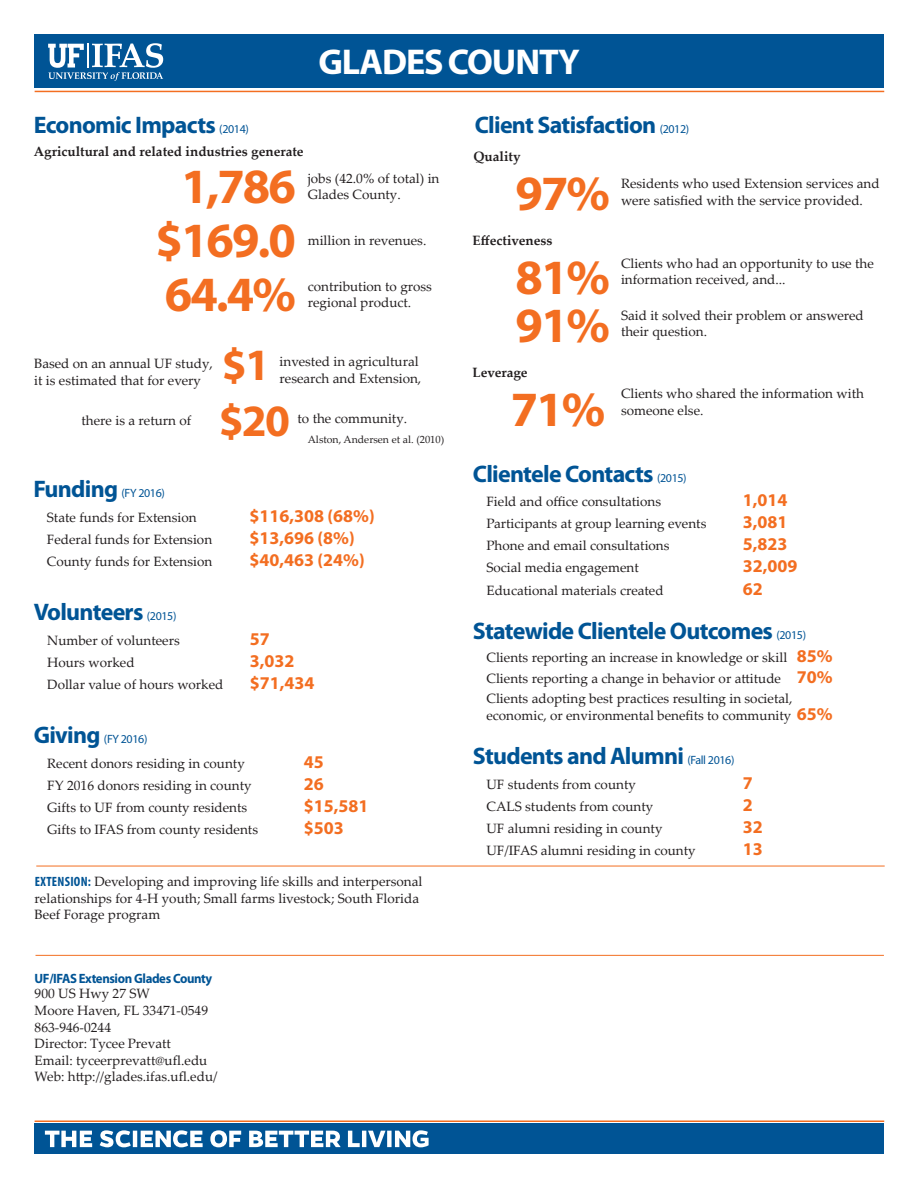
<style>
.page{position:relative;width:918px;height:1188px;background:#fff}
.page>*{position:absolute;margin:0;border:0;box-sizing:border-box;transform-origin:0 0}
.big_number{font:700 49.5px "Myriad Pro";letter-spacing:-.04em;color:#f36e21}
.big_number-2{font:700 45px "Myriad Pro";color:#f36e21}
.page_header{font:700 36px "Myriad Pro";letter-spacing:-.03em;color:#fff}
.text_head{font:700 24px "Myriad Pro";letter-spacing:-.03em;color:#005495}
.body{font:700 18px "Myriad Pro";color:#f36e21}
.body-2{font:13.5px/16.5px "Palatino Linotype";color:#231f20}
.body-3{font:700 13.5px "Palatino Linotype";color:#231f20}
.text_head-2{font:12px "Myriad Pro";letter-spacing:-.03em;color:#005495}
.footnote{font:10.5px "Palatino Linotype";color:#231f20}
.s1{font-weight:400;font-size:12px}
.s2{font-weight:700;font-size:24px}
.s3{font-family:"Myriad Pro";font-weight:700;font-stretch:condensed;color:#005495}
.s4{font-family:"Myriad Pro";font-weight:700;color:#005495}
.s5{font-family:"Myriad Pro";font-weight:700;font-size:18px;color:#f36e21}
</style>
<div class="page">
<div style="left:35px;top:34px;width:849px;height:54px;background:#005495"></div>
<svg style="left:48px;top:43px;width:115px;height:38px"></svg>
<hr style="left:35px;top:91px;width:849px;height:1px;background:#f36e21">
<div style="left:35px;top:1124px;width:849px;height:30px;background:#005495"></div>
<hr style="left:35px;top:1120px;width:849px;height:2px;background:#f36e21">
<hr style="left:36px;top:955px;width:848px;height:1px;background:#f36e21">
<hr style="left:36px;top:866px;width:849px;height:1px;background:#f36e21">
<svg style="left:45px;top:1130px;width:384px;height:17px"></svg>
<p class="page_header" style="left:318px;top:39px;width:263px">GLADES COUNTY</p>
<p class="text_head" style="left:34px;top:109px;width:217px">Economic Impacts <span class="s1">(2014)</span></p>
<p class="body-3" style="left:34px;top:142px;width:271px">Agricultural and related industries generate</p>
<p class="big_number" style="left:181px;top:154px;width:116px">1,786</p>
<p class="body-2" style="left:308px;top:169px;width:133px">jobs (42.0% of total) in<br>Glades County.</p>
<p class="big_number" style="left:156px;top:208px;width:142px">$169.0</p>
<p class="body-2" style="left:308px;top:231px;width:120px">million in revenues.</p>
<p class="big_number" style="left:165px;top:262px;width:132px">64.4%</p>
<p class="body-2" style="left:308px;top:277px;width:126px">contribution to gross regional product.</p>
<p class="body-2" style="left:34px;top:355px;width:180px">Based on an annual UF study, it is estimated that for every</p>
<p class="body-2" style="left:82px;top:412px;width:111px">there is a return of</p>
<p class="big_number-2" style="left:222px;top:336px;width:50px">$1</p>
<p class="body-2" style="left:280px;top:353px;width:143px">invested in agricultural research and Extension,</p>
<p class="big_number-2" style="left:219px;top:392px;width:73px">$20</p>
<p class="body-2" style="left:298px;top:410px;width:111px">to the community.</p>
<p class="footnote" style="left:308px;top:432px;width:138px">Alston, Andersen et al. (2010)</p>
<p class="text_head-2" style="left:33px;top:486px;width:133px"><span class="s2">Funding</span> (FY 2016)</p>
<p class="body-2" style="left:47px;top:509px;width:151px">State funds for Extension</p>
<p class="body" style="left:249px;top:504px;width:127px">$116,308 (68%)</p>
<p class="body-2" style="left:47px;top:531px;width:167px">Federal funds for Extension</p>
<p class="body" style="left:249px;top:526px;width:107px">$13,696 (8%)</p>
<p class="body-2" style="left:47px;top:553px;width:167px">County funds for Extension</p>
<p class="body" style="left:249px;top:549px;width:117px">$40,463 (24%)</p>
<p class="text_head" style="left:34px;top:597px;width:144px">Volunteers <span class="s1">(2015)</span></p>
<p class="body-2" style="left:47px;top:632px;width:134px">Number of volunteers</p>
<p class="body" style="left:250px;top:627px;width:21px">57</p>
<p class="body-2" style="left:47px;top:654px;width:89px">Hours worked</p>
<p class="body" style="left:250px;top:649px;width:46px">3,032</p>
<p class="body-2" style="left:47px;top:676px;width:178px">Dollar value of hours worked</p>
<p class="body" style="left:250px;top:671px;width:66px">$71,434</p>
<p class="text_head-2" style="left:34px;top:732px;width:115px"><span class="s2">Giving</span> (FY 2016)</p>
<p class="body-2" style="left:47px;top:755px;width:199px">Recent donors residing in county</p>
<p class="body" style="left:304px;top:750px;width:21px">45</p>
<p class="body-2" style="left:47px;top:777px;width:206px">FY 2016 donors residing in county</p>
<p class="body" style="left:304px;top:772px;width:21px">26</p>
<p class="body-2" style="left:47px;top:799px;width:202px">Gifts to UF from county residents</p>
<p class="body" style="left:304px;top:794px;width:66px">$15,581</p>
<p class="body-2" style="left:47px;top:821px;width:212px">Gifts to IFAS from county residents</p>
<p class="body" style="left:304px;top:816px;width:41px">$503</p>
<p class="body-2" style="left:35px;top:873px;width:389px"><span class="s3">EXTENSION:</span> Developing and improving life skills and interpersonal relationships for 4-H youth; Small farms livestock; South Florida<br>Beef Forage program</p>
<p class="body-2" style="left:35px;top:969px;width:184px"><span class="s4">UF/IFAS Extension Glades County<br></span>900 US Hwy 27 SW<br>Moore Haven, FL 33471-0549<br>863-946-0244<br>Director: Tycee Prevatt<br>Email: tyceerprevatt@ufl.edu<br>Web: http://glades.ifas.ufl.edu/</p>
<p class="text_head" style="left:475px;top:109px;width:216px">Client Satisfaction <span class="s1">(2012)</span></p>
<p class="body-3" style="left:473px;top:147px;width:49px">Quality</p>
<p class="big_number" style="left:516px;top:161px;width:96px">97%</p>
<p class="body-2" style="left:621px;top:175px;width:260px">Residents who used Extension services and were satisfied with the service provided.</p>
<p class="body-3" style="left:472px;top:231px;width:82px">Effectiveness</p>
<p class="big_number" style="left:516px;top:245px;width:96px">81%</p>
<p class="body-2" style="left:621px;top:255px;width:254px">Clients who had an opportunity to use the information received, and...</p>
<p class="big_number" style="left:516px;top:293px;width:96px">91%</p>
<p class="body-2" style="left:621px;top:306px;width:244px">Said it solved their problem or answered their question.</p>
<p class="body-3" style="left:472px;top:363px;width:57px">Leverage</p>
<p class="big_number" style="left:511px;top:377px;width:96px">71%</p>
<p class="body-2" style="left:621px;top:385px;width:244px">Clients who shared the information with someone else.</p>
<p class="text_head" style="left:473px;top:458px;width:215px">Clientele Contacts <span class="s1">(2015)</span></p>
<p class="body-2" style="left:486px;top:493px;width:176px">Field and office consultations</p>
<p class="body" style="left:743px;top:489px;width:46px">1,014</p>
<p class="body-2" style="left:486px;top:515px;width:221px">Participants at group learning events</p>
<p class="body" style="left:743px;top:511px;width:46px">3,081</p>
<p class="body-2" style="left:486px;top:537px;width:185px">Phone and email consultations</p>
<p class="body" style="left:743px;top:533px;width:46px">5,823</p>
<p class="body-2" style="left:486px;top:559px;width:154px">Social media engagement</p>
<p class="body" style="left:743px;top:555px;width:56px">32,009</p>
<p class="body-2" style="left:486px;top:581px;width:179px">Educational materials created</p>
<p class="body" style="left:743px;top:577px;width:21px">62</p>
<p class="text_head" style="left:473px;top:615px;width:335px">Statewide Clientele Outcomes <span class="s1">(2015)</span></p>
<p class="body-2" style="left:486px;top:649px;width:348px">Clients reporting an increase in knowledge or skill <span class="s5">85%</span></p>
<p class="body-2" style="left:486px;top:669px;width:348px">Clients reporting a change in behavior or attitude <span class="s5">70%</span></p>
<p class="body-2" style="left:486px;top:690px;width:348px">Clients adopting best practices resulting in societal, economic, or environmental benefits to community <span class="s5">65%</span></p>
<p class="text_head" style="left:473px;top:741px;width:263px">Students and Alumni <span class="s1">(Fall 2016)</span></p>
<p class="body-2" style="left:486px;top:776px;width:151px">UF students from county</p>
<p class="body" style="left:743px;top:771px;width:11px">7</p>
<p class="body-2" style="left:486px;top:798px;width:168px">CALS students from county</p>
<p class="body" style="left:743px;top:793px;width:11px">2</p>
<p class="body-2" style="left:486px;top:820px;width:178px">UF alumni residing in county</p>
<p class="body" style="left:743px;top:816px;width:21px">32</p>
<p class="body-2" style="left:486px;top:842px;width:211px">UF/IFAS alumni residing in county</p>
<p class="body" style="left:743px;top:838px;width:21px">13</p>
</div>
